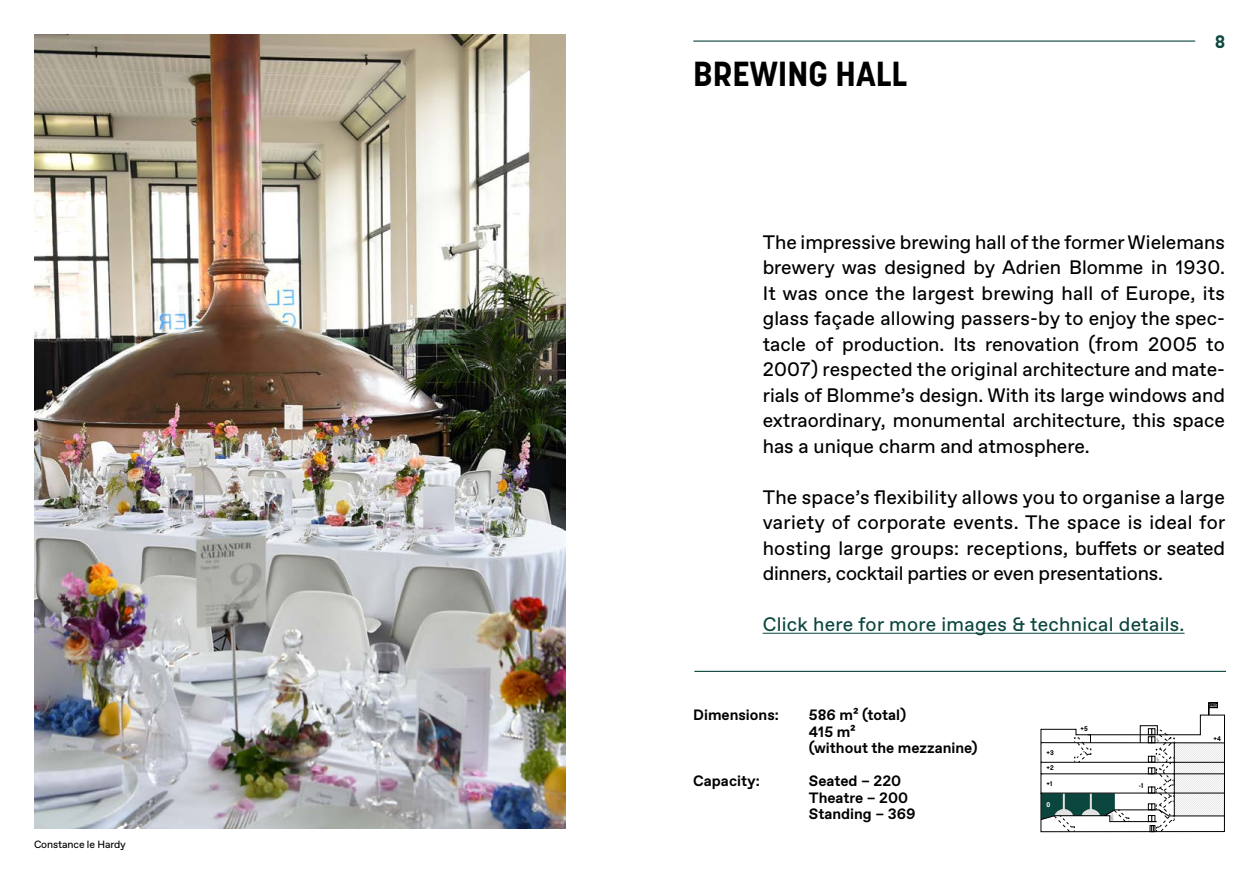
<style>
.page{position:relative;width:1259px;height:893px;background:#fff}
.page>*{position:absolute;margin:0;border:0;box-sizing:border-box;transform-origin:0 0}
.t1{font:700 34.5px "Korolev";color:#000}
.t2{font:19.5px/25.5px "Favorit";letter-spacing:-.01em;color:#000;text-align:justify}
.t3{font:19.5px "Favorit";letter-spacing:.015em;color:#0a463d}
.t4{font:700 18px "Korolev";color:#0a463d}
.t5{font:700 15px/16.5px "Favorit";color:#000}
.t6{font:10.5px "Favorit";letter-spacing:-.01em;color:#000}
.t7{font:700 6.75px "Korolev";color:#000}
.t8{font:700 6.75px "Korolev";color:#fff}
</style>
<div class="page">
<hr style="left:693px;top:41px;width:502px;height:1px;background:#0a463d">
<hr style="left:762px;top:633px;width:422px;height:1px;background:#0a463d">
<img style="left:34px;top:34px;width:532px;height:794px">
<svg style="left:1040px;top:702px;width:185px;height:130px"></svg>
<hr style="left:694px;top:671px;width:532px;height:1px;background:#0a463d">
<p class="t6" style="left:34px;top:837px;width:93px">Constance le Hardy</p>
<h1 class="t1" style="left:693px;top:52px;width:215px">BREWING HALL</h1>
<p class="t4" style="left:1215px;top:30px;width:11px">8</p>
<p class="t2" style="left:762px;top:229px;width:464px">The impressive brewing hall of the former Wielemans brewery was designed by Adrien Blomme in 1930.<br>It was once the largest brewing hall of Europe, its glass façade allowing passers-by to enjoy the spec&shy;tacle of production. Its renovation (from 2005 to 2007) respected the original architecture and mate&shy;rials of Blomme’s design. With its large windows and extraordinary, monumental architecture, this space has a unique charm and atmosphere.</p>
<p class="t2" style="left:762px;top:484px;width:464px">The space’s flexibility allows you to organise a large variety of corporate events. The space is ideal for hosting large groups: receptions, buffets or seated dinners, cocktail parties or even presentations.</p>
<p class="t3" style="left:762px;top:611px;width:423px">Click here for more images &amp; technical details.</p>
<p class="t5" style="left:693px;top:707px;width:87px">Dimensions:</p>
<p class="t5" style="left:809px;top:707px;width:170px">586 m² (total)<br>415 m²<br>(without the mezzanine)</p>
<p class="t5" style="left:693px;top:773px;width:68px">Capacity:</p>
<p class="t5" style="left:809px;top:773px;width:108px">Seated – 220<br>Theatre – 200<br>Standing – 369</p>
<p class="t7" style="left:1046px;top:748px;width:9px">+3</p>
<p class="t7" style="left:1046px;top:764px;width:9px">+2</p>
<p class="t7" style="left:1046px;top:779px;width:7px">+1</p>
<p class="t8" style="left:1046px;top:800px;width:5px">0</p>
<p class="t7" style="left:1080px;top:725px;width:9px">+5</p>
<p class="t7" style="left:1138px;top:781px;width:6px">-1</p>
<p class="t7" style="left:1213px;top:734px;width:9px">+4</p>
</div>
